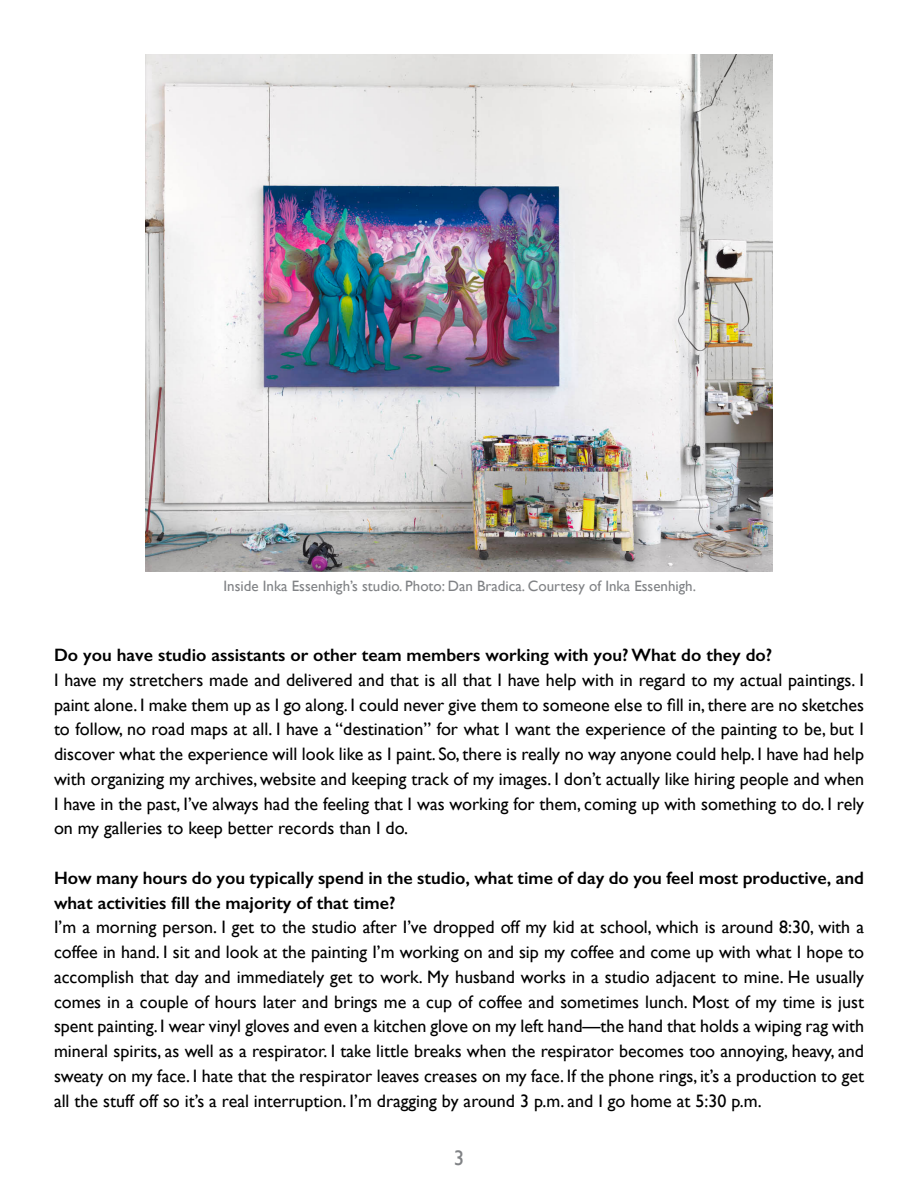
<style>
.page{position:relative;width:918px;height:1188px;background:#fff}
.page>*{position:absolute;margin:0;border:0;box-sizing:border-box;transform-origin:0 0}
.t1{font:21px "Gill Sans";color:#808285}
.t2{font:18px/24.8px "Gill Sans";color:#000;text-align:justify}
.t3{font:600 18px/24.8px "Gill Sans";color:#000}
.t4{font:15px "Gill Sans";color:#808285}
</style>
<div class="page">
<img style="left:145px;top:54px;width:628px;height:518px">
<p class="t4" style="left:223px;top:577px;width:474px">Inside Inka Essenhigh’s studio. Photo: Dan Bradica. Courtesy of Inka Essenhigh.</p>
<p class="t3" style="left:54px;top:642px;width:720px">Do you have studio assistants or other team members working with you? What do they do?</p>
<p class="t2" style="left:54px;top:667px;width:812px">I have my stretchers made and delivered and that is all that I have help with in regard to my actual paintings. I paint alone. I make them up as I go along. I could never give them to someone else to fill in, there are no sketches to follow, no road maps at all. I have a “destination” for what I want the experience of the painting to be, but I discover what the experience will look like as I paint. So, there is really no way anyone could help. I have had help with organizing my archives, website and keeping track of my images. I don’t actually like hiring people and when I have in the past, I’ve always had the feeling that I was working for them, coming up with something to do. I rely on my galleries to keep better records than I do.</p>
<p class="t3" style="left:54px;top:865px;width:812px">How many hours do you typically spend in the studio, what time of day do you feel most productive, and what activities fill the majority of that time?</p>
<p class="t2" style="left:54px;top:915px;width:812px">I’m a morning person. I get to the studio after I’ve dropped off my kid at school, which is around 8:30, with a coffee in hand. I sit and look at the painting I’m working on and sip my coffee and come up with what I hope to accomplish that day and immediately get to work. My husband works in a studio adjacent to mine. He usually comes in a couple of hours later and brings me a cup of coffee and sometimes lunch. Most of my time is just spent painting. I wear vinyl gloves and even a kitchen glove on my left hand—the hand that holds a wiping rag with mineral spirits, as well as a respirator. I take little breaks when the respirator becomes too annoying, heavy, and sweaty on my face. I hate that the respirator leaves creases on my face. If the phone rings, it’s a production to get all the stuff off so it’s a real interruption. I’m dragging by around 3 p.m. and I go home at 5:30 p.m.</p>
<p class="t1" style="left:454px;top:1146px;width:12px">3</p>
</div>
